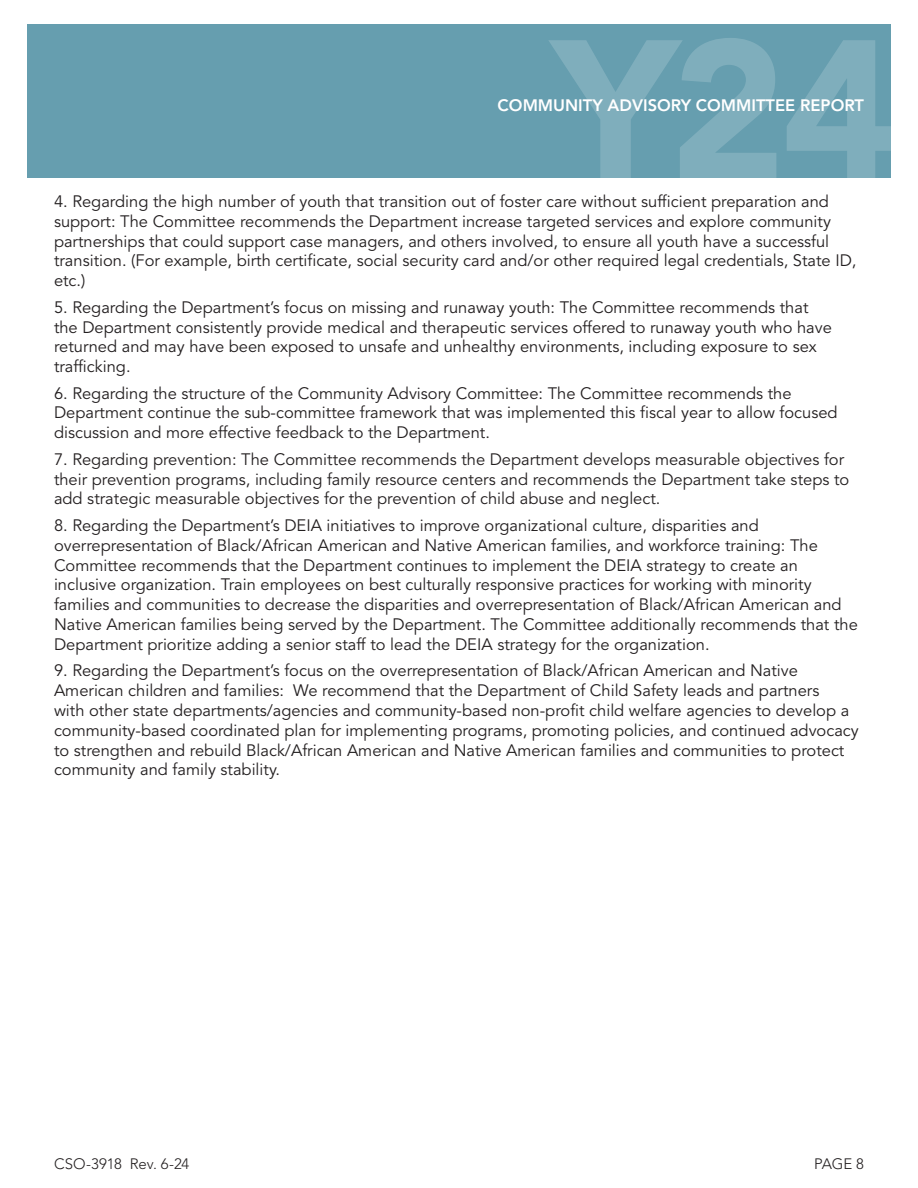
<style>
.page{position:relative;width:918px;height:1188px;background:#fff}
.page>*{position:absolute;margin:0;border:0;box-sizing:border-box;transform-origin:0 0}
.t1{font:900 195.45px "Avenir";color:#fff}
.body_copy{font:16.5px/19.8px "Avenir";color:#231f20}
.t2{font:800 16.5px "Avenir";color:#fff}
.t3{font:300 15px "Avenir";letter-spacing:-.005em;color:#231f20}
</style>
<div class="page">
<div style="left:27px;top:24px;width:864px;height:154px;background:#669eaf"></div>
<h1 class="t1" style="left:552px;top:-8px;width:347px">Y24</h1>
<p class="t2" style="left:498px;top:95px;width:368px">COMMUNITY ADVISORY COMMITTEE REPORT</p>
<p class="body_copy" style="left:54px;top:192px;width:804px">4. Regarding the high number of youth that transition out of foster care without sufficient preparation and support: The Committee recommends the Department increase targeted services and explore community partnerships that could support case managers, and others involved, to ensure all youth have a successful transition. (For example, birth certificate, social security card and/or other required legal credentials, State ID, etc.)</p>
<p class="body_copy" style="left:54px;top:298px;width:779px">5. Regarding the Department’s focus on missing and runaway youth: The Committee recommends that the Department consistently provide medical and therapeutic services offered to runaway youth who have returned and may have been exposed to unsafe and unhealthy environments, including exposure to sex trafficking.</p>
<p class="body_copy" style="left:54px;top:384px;width:785px">6. Regarding the structure of the Community Advisory Committee: The Committee recommends the<br>Department continue the sub-committee framework that was implemented this fiscal year to allow focused discussion and more effective feedback to the Department.</p>
<p class="body_copy" style="left:54px;top:450px;width:797px">7. Regarding prevention: The Committee recommends the Department develops measurable objectives for their prevention programs, including family resource centers and recommends the Department take steps to add strategic measurable objectives for the prevention of child abuse and neglect.</p>
<p class="body_copy" style="left:54px;top:516px;width:805px">8. Regarding the Department’s DEIA initiatives to improve organizational culture, disparities and overrepresentation of Black/African American and Native American families, and workforce training: The Committee recommends that the Department continues to implement the DEIA strategy to create an inclusive organization. Train employees on best culturally responsive practices for working with minority families and communities to decrease the disparities and overrepresentation of Black/African American and Native American families being served by the Department. The Committee additionally recommends that the Department prioritize adding a senior staff to lead the DEIA strategy for the organization.</p>
<p class="body_copy" style="left:54px;top:661px;width:806px">9. Regarding the Department’s focus on the overrepresentation of Black/African American and Native American children and families: We recommend that the Department of Child Safety leads and partners<br>with other state departments/agencies and community-based non-profit child welfare agencies to develop a community-based coordinated plan for implementing programs, promoting policies, and continued advocacy to strengthen and rebuild Black/African American and Native American families and communities to protect community and family stability.</p>
<p class="t3" style="left:54px;top:1155px;width:137px">CSO-3918 Rev. 6-24</p>
<p class="t3" style="left:814px;top:1155px;width:51px">PAGE 8</p>
</div>
